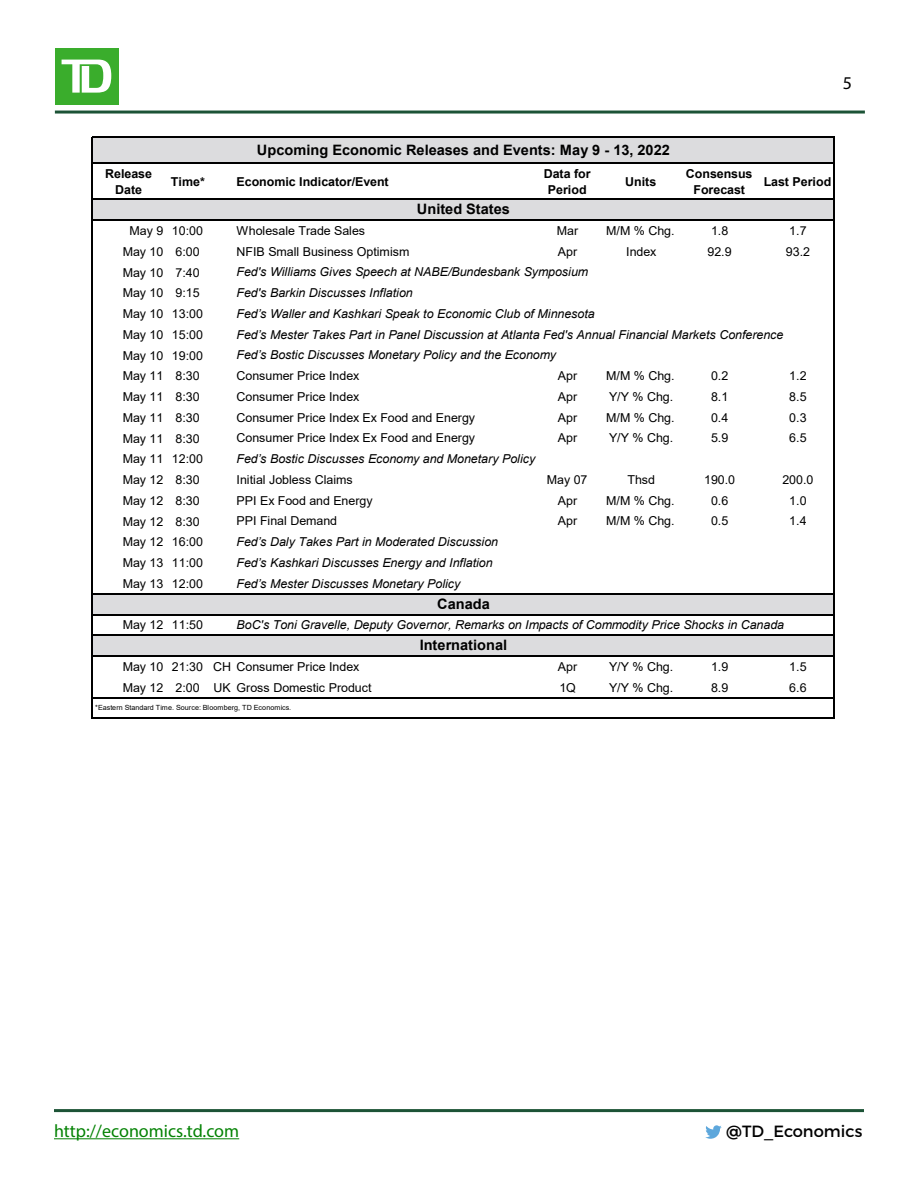
<style>
.page{position:relative;width:918px;height:1188px;background:#fff}
.page>*{position:absolute;margin:0;border:0;box-sizing:border-box;transform-origin:0 0}
.t1{font:18px "Myriad Pro";color:#038203}
.t2{font:18px "Myriad Pro";color:#000}
.t3{font:16.2px "Montserrat";color:#000}
.t4{font:700 14.4px "Arial";color:#000}
.t5{font:12.3px "Arial";letter-spacing:-.005em;color:#000}
.t6{font:italic 12.3px "Arial";letter-spacing:-.005em;color:#000}
.t7{font:700 12.3px/15.5px "Arial";letter-spacing:-.005em;color:#000;text-align:center}
.t8{font:7.05px "Arial";letter-spacing:.005em;color:#000}
</style>
<div class="page">
<hr style="left:55px;top:111px;width:810px;height:3px;background:#1c5336">
<div style="left:55px;top:48px;width:63px;height:57px;background:#3aad2c"></div>
<svg style="left:62px;top:60px;width:49px;height:33px"></svg>
<svg style="left:705px;top:1125px;width:17px;height:14px"></svg>
<hr style="left:54px;top:1138px;width:185px;height:1px;background:#038203">
<hr style="left:54px;top:1109px;width:810px;height:3px;background:#1c5336">
<div style="left:92px;top:138px;width:742px;height:25px;background:#dcdcde"></div>
<div style="left:92px;top:199px;width:742px;height:21px;background:#dcdcde"></div>
<div style="left:92px;top:594px;width:742px;height:21px;background:#dcdcde"></div>
<div style="left:92px;top:635px;width:742px;height:21px;background:#dcdcde"></div>
<hr style="left:91px;top:137px;width:1px;height:582px;background:#000">
<hr style="left:834px;top:138px;width:1px;height:581px;background:#000">
<hr style="left:92px;top:137px;width:743px;height:1px;background:#000">
<hr style="left:92px;top:163px;width:743px;height:1px;background:#000">
<hr style="left:92px;top:199px;width:743px;height:1px;background:#000">
<hr style="left:92px;top:220px;width:743px;height:1px;background:#000">
<hr style="left:92px;top:593px;width:743px;height:1px;background:#000">
<hr style="left:92px;top:614px;width:743px;height:1px;background:#000">
<hr style="left:92px;top:635px;width:743px;height:1px;background:#000">
<hr style="left:92px;top:656px;width:743px;height:1px;background:#000">
<hr style="left:92px;top:697px;width:743px;height:1px;background:#000">
<hr style="left:92px;top:718px;width:743px;height:1px;background:#000">
<h1 class="t2" style="left:843px;top:72px;width:11px">5</h1>
<p class="t4" style="left:257px;top:140px;width:414px">Upcoming Economic Releases and Events: May 9 - 13, 2022</p>
<p class="t7" style="left:105px;top:166px;width:48px">Release<br>Date</p>
<p class="t7" style="left:171px;top:174px;width:35px">Time*</p>
<p class="t7" style="left:237px;top:174px;width:154px">Economic Indicator/Event</p>
<p class="t7" style="left:544px;top:166px;width:48px">Data for<br>Period</p>
<p class="t7" style="left:625px;top:174px;width:33px">Units</p>
<p class="t7" style="left:686px;top:166px;width:68px">Consensus<br>Forecast</p>
<p class="t7" style="left:764px;top:174px;width:69px">Last Period</p>
<p class="t5" style="left:130px;top:222px;width:75px">May 9 10:00</p>
<p class="t5" style="left:237px;top:222px;width:130px">Wholesale Trade Sales</p>
<p class="t5" style="left:557px;top:222px;width:23px">Mar</p>
<p class="t5" style="left:606px;top:222px;width:70px">M/M % Chg.</p>
<p class="t5" style="left:711px;top:222px;width:19px">1.8</p>
<p class="t5" style="left:789px;top:222px;width:19px">1.7</p>
<p class="t5" style="left:123px;top:243px;width:78px">May 10 6:00</p>
<p class="t5" style="left:237px;top:243px;width:174px">NFIB Small Business Optimism</p>
<p class="t5" style="left:558px;top:243px;width:21px">Apr</p>
<p class="t5" style="left:626px;top:243px;width:32px">Index</p>
<p class="t5" style="left:708px;top:243px;width:26px">92.9</p>
<p class="t5" style="left:786px;top:243px;width:26px">93.2</p>
<p class="t5" style="left:123px;top:264px;width:78px">May 10 7:40</p>
<p class="t6" style="left:237px;top:264px;width:353px">Fed's Williams Gives Speech at NABE/Bundesbank Symposium</p>
<p class="t5" style="left:123px;top:285px;width:78px">May 10 9:15</p>
<p class="t6" style="left:237px;top:285px;width:178px">Fed's Barkin Discusses Inflation</p>
<p class="t5" style="left:123px;top:305px;width:82px">May 10 13:00</p>
<p class="t6" style="left:237px;top:306px;width:360px">Fed’s Waller and Kashkari Speak to Economic Club of Minnesota</p>
<p class="t5" style="left:123px;top:326px;width:82px">May 10 15:00</p>
<p class="t6" style="left:237px;top:326px;width:548px">Fed’s Mester Takes Part in Panel Discussion at Atlanta Fed's Annual Financial Markets Conference</p>
<p class="t5" style="left:123px;top:347px;width:82px">May 10 19:00</p>
<p class="t6" style="left:237px;top:347px;width:321px">Fed’s Bostic Discusses Monetary Policy and the Economy</p>
<p class="t5" style="left:123px;top:368px;width:78px">May 11 8:30</p>
<p class="t5" style="left:237px;top:367px;width:124px">Consumer Price Index</p>
<p class="t5" style="left:558px;top:367px;width:21px">Apr</p>
<p class="t5" style="left:606px;top:367px;width:70px">M/M % Chg.</p>
<p class="t5" style="left:711px;top:367px;width:19px">0.2</p>
<p class="t5" style="left:789px;top:367px;width:19px">1.2</p>
<p class="t5" style="left:123px;top:388px;width:78px">May 11 8:30</p>
<p class="t5" style="left:237px;top:388px;width:124px">Consumer Price Index</p>
<p class="t5" style="left:558px;top:388px;width:21px">Apr</p>
<p class="t5" style="left:609px;top:388px;width:66px">Y/Y % Chg.</p>
<p class="t5" style="left:711px;top:388px;width:19px">8.1</p>
<p class="t5" style="left:789px;top:388px;width:19px">8.5</p>
<p class="t5" style="left:123px;top:409px;width:78px">May 11 8:30</p>
<p class="t5" style="left:237px;top:409px;width:240px">Consumer Price Index Ex Food and Energy</p>
<p class="t5" style="left:558px;top:409px;width:21px">Apr</p>
<p class="t5" style="left:606px;top:409px;width:70px">M/M % Chg.</p>
<p class="t5" style="left:711px;top:409px;width:19px">0.4</p>
<p class="t5" style="left:789px;top:409px;width:19px">0.3</p>
<p class="t5" style="left:123px;top:430px;width:78px">May 11 8:30</p>
<p class="t5" style="left:237px;top:430px;width:240px">Consumer Price Index Ex Food and Energy</p>
<p class="t5" style="left:558px;top:430px;width:21px">Apr</p>
<p class="t5" style="left:609px;top:430px;width:66px">Y/Y % Chg.</p>
<p class="t5" style="left:711px;top:430px;width:19px">5.9</p>
<p class="t5" style="left:789px;top:430px;width:19px">6.5</p>
<p class="t5" style="left:123px;top:451px;width:82px">May 11 12:00</p>
<p class="t6" style="left:237px;top:451px;width:300px">Fed’s Bostic Discusses Economy and Monetary Policy</p>
<p class="t5" style="left:123px;top:471px;width:78px">May 12 8:30</p>
<p class="t5" style="left:237px;top:471px;width:118px">Initial Jobless Claims</p>
<p class="t5" style="left:547px;top:471px;width:42px">May 07</p>
<p class="t5" style="left:627px;top:471px;width:29px">Thsd</p>
<p class="t5" style="left:704px;top:471px;width:32px">190.0</p>
<p class="t5" style="left:782px;top:471px;width:32px">200.0</p>
<p class="t5" style="left:123px;top:492px;width:78px">May 12 8:30</p>
<p class="t5" style="left:237px;top:492px;width:138px">PPI Ex Food and Energy</p>
<p class="t5" style="left:558px;top:492px;width:21px">Apr</p>
<p class="t5" style="left:606px;top:492px;width:70px">M/M % Chg.</p>
<p class="t5" style="left:711px;top:492px;width:19px">0.6</p>
<p class="t5" style="left:789px;top:492px;width:19px">1.0</p>
<p class="t5" style="left:123px;top:513px;width:78px">May 12 8:30</p>
<p class="t5" style="left:237px;top:513px;width:102px">PPI Final Demand</p>
<p class="t5" style="left:558px;top:513px;width:21px">Apr</p>
<p class="t5" style="left:606px;top:513px;width:70px">M/M % Chg.</p>
<p class="t5" style="left:711px;top:513px;width:19px">0.5</p>
<p class="t5" style="left:789px;top:513px;width:19px">1.4</p>
<p class="t5" style="left:123px;top:534px;width:82px">May 12 16:00</p>
<p class="t6" style="left:237px;top:534px;width:263px">Fed’s Daly Takes Part in Moderated Discussion</p>
<p class="t5" style="left:123px;top:554px;width:82px">May 13 11:00</p>
<p class="t6" style="left:237px;top:555px;width:258px">Fed’s Kashkari Discusses Energy and Inflation</p>
<p class="t5" style="left:123px;top:575px;width:82px">May 13 12:00</p>
<p class="t6" style="left:237px;top:575px;width:225px">Fed’s Mester Discusses Monetary Policy</p>
<p class="t5" style="left:123px;top:617px;width:82px">May 12 11:50</p>
<p class="t6" style="left:237px;top:617px;width:549px">BoC's Toni Gravelle, Deputy Governor, Remarks on Impacts of Commodity Price Shocks in Canada</p>
<p class="t5" style="left:123px;top:658px;width:238px">May 10 21:30 CH Consumer Price Index</p>
<p class="t5" style="left:558px;top:658px;width:21px">Apr</p>
<p class="t5" style="left:609px;top:658px;width:66px">Y/Y % Chg.</p>
<p class="t5" style="left:711px;top:658px;width:19px">1.9</p>
<p class="t5" style="left:789px;top:658px;width:19px">1.5</p>
<p class="t5" style="left:123px;top:679px;width:250px">May 12 2:00 UK Gross Domestic Product</p>
<p class="t5" style="left:559px;top:679px;width:18px">1Q</p>
<p class="t5" style="left:609px;top:679px;width:66px">Y/Y % Chg.</p>
<p class="t5" style="left:711px;top:679px;width:19px">8.9</p>
<p class="t5" style="left:789px;top:679px;width:19px">6.6</p>
<p class="t4" style="left:417px;top:199px;width:95px">United States</p>
<p class="t4" style="left:437px;top:593px;width:54px">Canada</p>
<p class="t4" style="left:420px;top:635px;width:89px">International</p>
<p class="t8" style="left:95px;top:703px;width:197px">*Eastern Standard Time. Source: Bloomberg, TD Economics.</p>
<h1 class="t1" style="left:54px;top:1120px;width:187px">http://economics.td.com</h1>
<h2 class="t3" style="left:726px;top:1121px;width:138px">@TD_Economics</h2>
</div>
